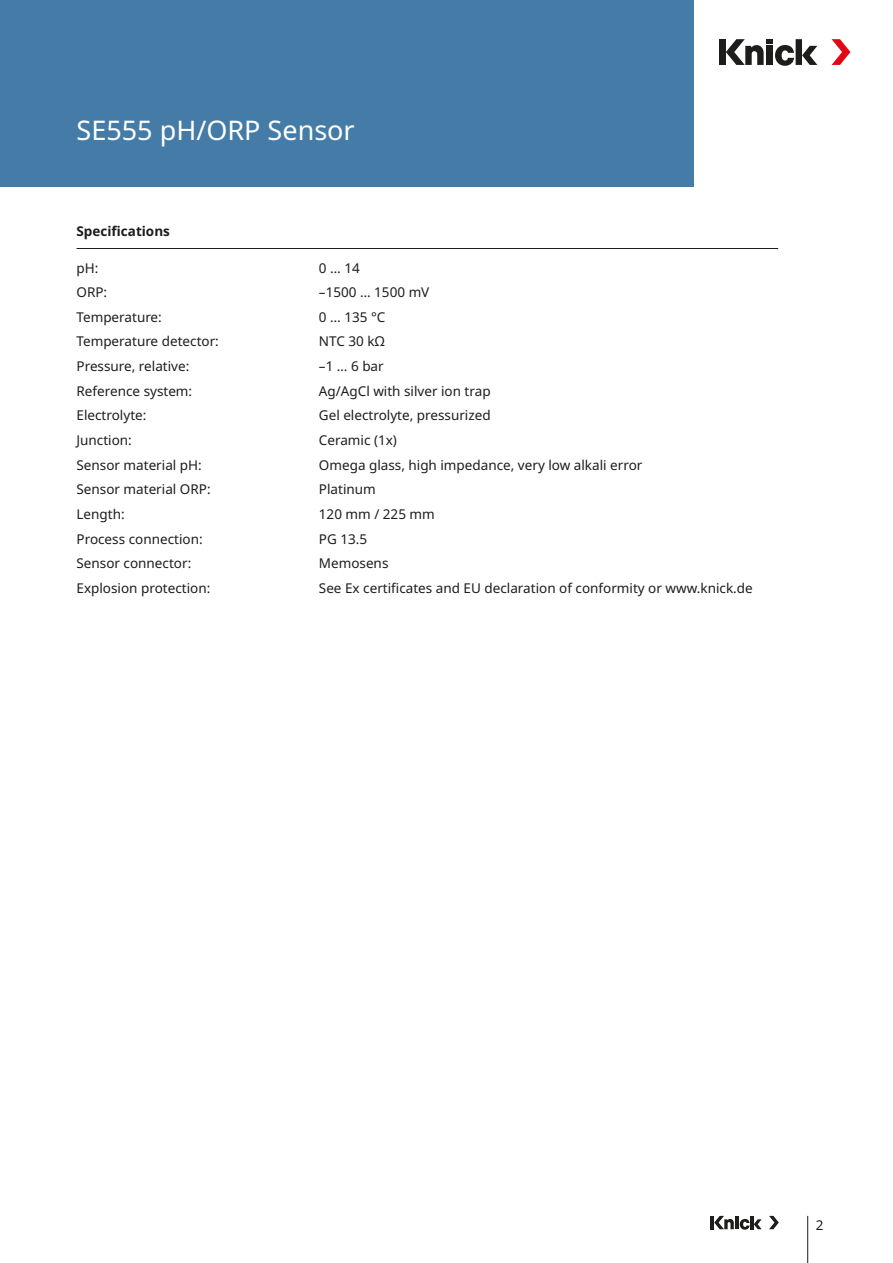
<style>
.page{position:relative;width:893px;height:1263px;background:#fff}
.page>*{position:absolute;margin:0;border:0;box-sizing:border-box;transform-origin:0 0}
.Headline{font:27px "Noto Sans";color:#fff}
.Tabelle{font:13.5px "Noto Sans";color:#1d1d1b}
.Tabelle_Headline{font:700 13.5px "Noto Sans";color:#1d1d1b}
</style>
<div class="page">
<div style="left:0;top:0;width:693px;height:187px;background:#447ca7"></div>
<div style="left:719px;top:39px;width:7px;height:26px;background:#1d1d1b"></div>
<div style="left:796px;top:39px;width:6px;height:26px;background:#1d1d1b"></div>
<svg style="left:802px;top:46px;width:15px;height:19px"></svg>
<svg style="left:726px;top:39px;width:68px;height:27px"></svg>
<svg style="left:832px;top:39px;width:18px;height:26px"></svg>
<hr style="left:807px;top:1216px;width:1px;height:47px;background:#1d1d1b">
<hr style="left:710px;top:1216px;width:4px;height:13px;background:#1d1d1b">
<svg style="left:714px;top:1216px;width:48px;height:14px"></svg>
<svg style="left:769px;top:1216px;width:10px;height:13px"></svg>
<hr style="left:77px;top:248px;width:701px;height:1px;background:#1d1d1b">
<p class="Headline" style="left:77px;top:112px;width:280px">SE555 pH/ORP Sensor</p>
<p class="Tabelle_Headline" style="left:77px;top:221px;width:95px">Specifications</p>
<p class="Tabelle" style="left:77px;top:258px;width:23px">pH:</p>
<p class="Tabelle" style="left:319px;top:258px;width:42px">0 … 14</p>
<p class="Tabelle" style="left:77px;top:283px;width:32px">ORP:</p>
<p class="Tabelle" style="left:319px;top:283px;width:112px">–1500 … 1500 mV</p>
<p class="Tabelle" style="left:77px;top:307px;width:87px">Temperature:</p>
<p class="Tabelle" style="left:319px;top:307px;width:68px">0 … 135 °C</p>
<p class="Tabelle" style="left:77px;top:332px;width:144px">Temperature detector:</p>
<p class="Tabelle" style="left:319px;top:332px;width:68px">NTC 30 kΩ</p>
<p class="Tabelle" style="left:77px;top:357px;width:114px">Pressure, relative:</p>
<p class="Tabelle" style="left:319px;top:357px;width:66px">–1 … 6 bar</p>
<p class="Tabelle" style="left:77px;top:381px;width:117px">Reference system:</p>
<p class="Tabelle" style="left:319px;top:381px;width:173px">Ag/AgCl with silver ion trap</p>
<p class="Tabelle" style="left:77px;top:406px;width:71px">Electrolyte:</p>
<p class="Tabelle" style="left:319px;top:406px;width:173px">Gel electrolyte, pressurized</p>
<p class="Tabelle" style="left:77px;top:431px;width:57px">Junction:</p>
<p class="Tabelle" style="left:319px;top:431px;width:80px">Ceramic (1x)</p>
<p class="Tabelle" style="left:77px;top:455px;width:127px">Sensor material pH:</p>
<p class="Tabelle" style="left:319px;top:455px;width:325px">Omega glass, high impedance, very low alkali error</p>
<p class="Tabelle" style="left:77px;top:480px;width:136px">Sensor material ORP:</p>
<p class="Tabelle" style="left:319px;top:480px;width:58px">Platinum</p>
<p class="Tabelle" style="left:77px;top:504px;width:50px">Length:</p>
<p class="Tabelle" style="left:319px;top:504px;width:117px">120 mm / 225 mm</p>
<p class="Tabelle" style="left:77px;top:529px;width:128px">Process connection:</p>
<p class="Tabelle" style="left:319px;top:529px;width:50px">PG 13.5</p>
<p class="Tabelle" style="left:77px;top:554px;width:116px">Sensor connector:</p>
<p class="Tabelle" style="left:319px;top:554px;width:71px">Memosens</p>
<p class="Tabelle" style="left:77px;top:578px;width:135px">Explosion protection:</p>
<p class="Tabelle" style="left:319px;top:578px;width:435px">See Ex certificates and EU declaration of conformity or www.knick.de</p>
<p class="Tabelle" style="left:816px;top:1216px;width:9px">2</p>
</div>
